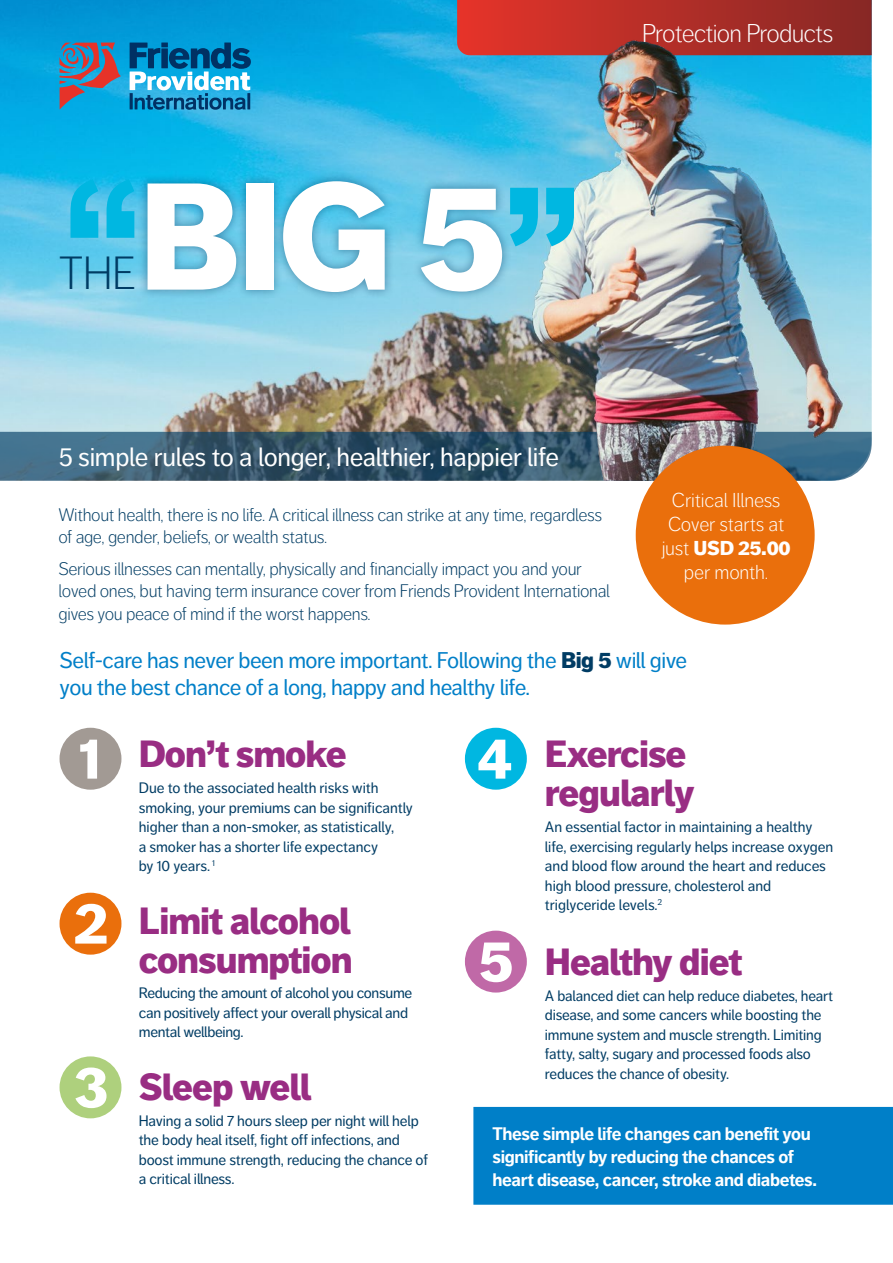
<style>
.page{position:relative;width:893px;height:1263px;background:#fff}
.page>*{position:absolute;margin:0;border:0;box-sizing:border-box;transform-origin:0 0}
.t1{font:900 150.3px "Friends Life Dagny";color:#fff}
.t2{font:900 150.3px "Friends Life Dagny";color:#00b7e1}
.t3{font:900 58.05px "Friends Life Dagny";color:#fff}
.t4{font:300 46.05px "Friends Life Dagny";color:#003c64}
.t5{font:900 37.5px/39px "Friends Life Dagny";letter-spacing:-.025em;color:#992d83}
.t6{font:26.25px "Friends Life Dagny";letter-spacing:-.01em;color:#fff}
.t7{font:300 25.5px "Friends Life Dagny";letter-spacing:-.03em;color:#fff}
.t8{font:22.5px/27px "Friends Life Dagny";letter-spacing:-.02em;color:#007fc8}
.t9{font:300 19.95px/23.9px "Friends Life Dagny";letter-spacing:-.01em;color:#fff;text-align:center}
.t10{font:300 18px/22.5px "Friends Life Dagny";letter-spacing:-.02em;color:#003c64}
.t11{font:700 18px/23.2px "Friends Life Dagny";letter-spacing:-.02em;color:#fff}
.t12{font:15px/19.5px "Friends Life Dagny";letter-spacing:-.01em;color:#003c64}
.s1{color:#00b7e1}
.s2{font-weight:900}
.s3{font-weight:900;color:#003c64}
</style>
<div class="page">
<img style="left:0;top:0;width:872px;height:432px">
<svg style="left:457px;top:0;width:415px;height:55px;background:#c5342e"></svg>
<svg style="left:60px;top:43px;width:61px;height:67px;background:#597c9c"></svg>
<svg style="left:130px;top:43px;width:121px;height:67px;background:#2f90bd"></svg>
<div style="left:138px;top:171px;width:374px;height:130px;background:#003c64;opacity:.42"></div>
<svg style="left:0;top:432px;width:872px;height:49px;background:#395c73"></svg>
<div style="left:60px;top:728px;width:61px;height:62px;background:#a29a94;border-radius:50%"></div>
<div style="left:60px;top:893px;width:61px;height:62px;background:#ea6f0c;border-radius:50%"></div>
<div style="left:60px;top:1056px;width:61px;height:62px;background:#aed07d;border-radius:50%"></div>
<div style="left:465px;top:728px;width:62px;height:62px;background:#00b7e1;border-radius:50%"></div>
<div style="left:465px;top:931px;width:62px;height:61px;background:#c069a7;border-radius:50%"></div>
<div style="left:473px;top:1107px;width:420px;height:98px;background:#007fc8"></div>
<img style="left:477px;top:0;width:387px;height:481px">
<div style="left:636px;top:446px;width:179px;height:179px;background:#ea6f0c;border-radius:50%"></div>
<p class="t1" style="left:63px;top:146px;width:445px"><span class="s1">“</span>BIG 5</p>
<p class="t2" style="left:503px;top:150px;width:80px">”</p>
<p class="t4" style="left:59px;top:248px;width:79px">THE</p>
<p class="t7" style="left:642px;top:19px;width:193px">Protection Products</p>
<p class="t6" style="left:59px;top:442px;width:502px">5 simple rules to a longer, healthier, happier life</p>
<p class="t10" style="left:58px;top:503px;width:545px">Without health, there is no life. A critical illness can strike at any time, regardless of age, gender, beliefs, or wealth status.</p>
<p class="t10" style="left:58px;top:557px;width:553px">Serious illnesses can mentally, physically and financially impact you and your loved ones, but having term insurance cover from Friends Provident International gives you peace of mind if the worst happens.</p>
<p class="t9" style="left:662px;top:488px;width:131px">Critical Illness<br>Cover starts at just <span class="s2">USD 25.00 </span>per month.</p>
<p class="t8" style="left:60px;top:647px;width:629px">Self-care has never been more important. Following the <span class="s3">Big 5</span> will give you the best chance of a long, happy and healthy life.</p>
<p class="t3" style="left:79px;top:723px;width:24px">1</p>
<p class="t3" style="left:74px;top:888px;width:35px">2</p>
<p class="t3" style="left:74px;top:1052px;width:36px">3</p>
<p class="t5" style="left:139px;top:735px;width:209px">Don’t smoke</p>
<p class="t12" style="left:139px;top:778px;width:276px">Due to the associated health risks with smoking, your premiums can be significantly higher than a non-smoker, as statistically,<br>a smoker has a shorter life expectancy<br>by 10 years. <sup>1</sup></p>
<p class="t5" style="left:139px;top:902px;width:216px">Limit alcohol consumption</p>
<p class="t12" style="left:139px;top:983px;width:275px">Reducing the amount of alcohol you consume can positively affect your overall physical and mental wellbeing.</p>
<p class="t5" style="left:139px;top:1068px;width:174px">Sleep well</p>
<p class="t12" style="left:139px;top:1111px;width:291px">Having a solid 7 hours sleep per night will help the body heal itself, fight off infections, and boost immune strength, reducing the chance of a critical illness.</p>
<p class="t3" style="left:477px;top:723px;width:36px">4</p>
<p class="t3" style="left:479px;top:926px;width:36px">5</p>
<p class="t5" style="left:545px;top:735px;width:151px">Exercise regularly</p>
<p class="t12" style="left:545px;top:817px;width:290px">An essential factor in maintaining a healthy life, exercising regularly helps increase oxygen and blood flow around the heart and reduces high blood pressure, cholesterol and triglyceride levels.<sup>2</sup></p>
<p class="t5" style="left:545px;top:943px;width:199px">Healthy diet</p>
<p class="t12" style="left:545px;top:986px;width:290px">A balanced diet can help reduce diabetes, heart disease, and some cancers while boosting the immune system and muscle strength. Limiting fatty, salty, sugary and processed foods also reduces the chance of obesity.</p>
<p class="t11" style="left:493px;top:1122px;width:326px">These simple life changes can benefit you significantly by reducing the chances of heart disease, cancer, stroke and diabetes.</p>
</div>
